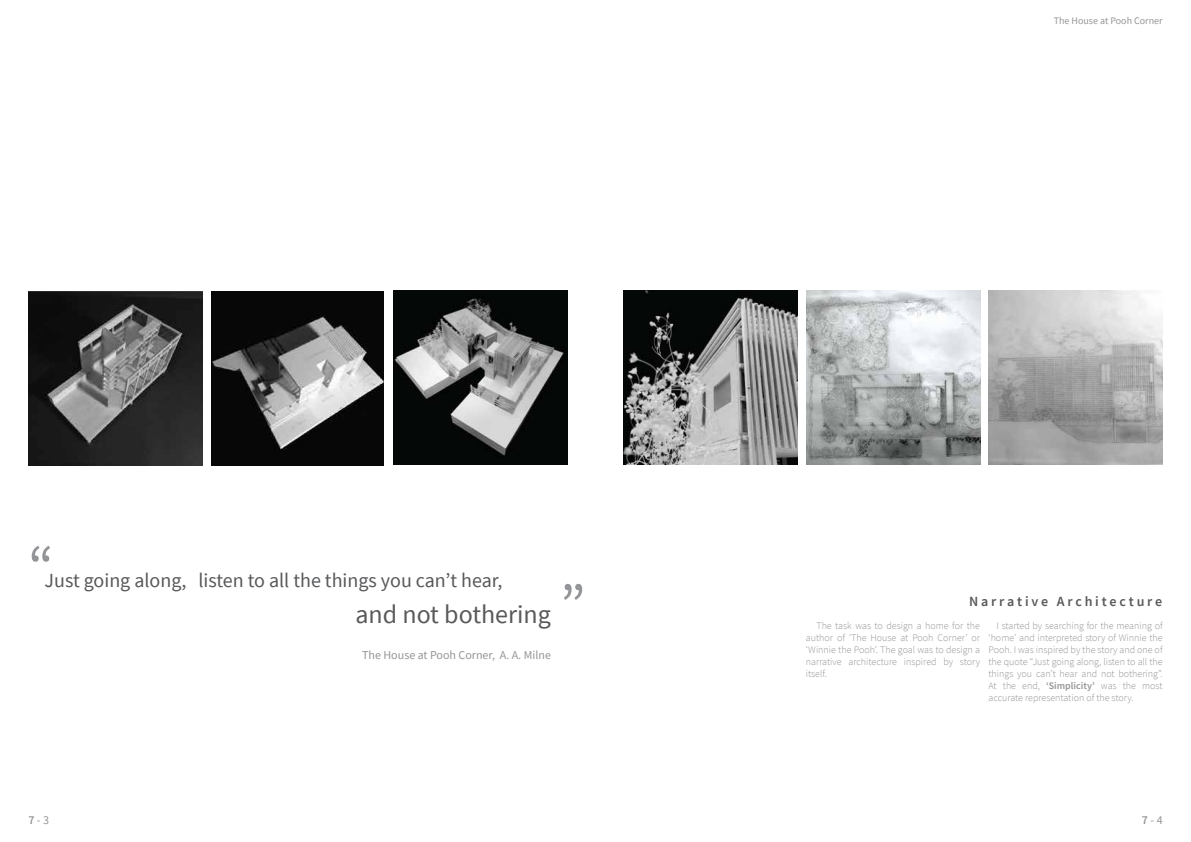
<style>
.page{position:relative;width:1191px;height:842px;background:#fff}
.page>*{position:absolute;margin:0;border:0;box-sizing:border-box;transform-origin:0 0}
.t1{font:60px "Source Sans Pro";color:#939598}
.t2{font:26px "Source Sans Pro";color:#58595b}
.t3{font:20px "Source Sans Pro";color:#58595b}
.t4{font:600 14px "Source Sans Pro";color:#58595b}
.t5{font:12px "Source Sans Pro";color:#939598}
.t6{font:300 10px/12px "Source Sans Pro";color:#939598;text-align:justify}
.t7{font:10px "Source Sans Pro";color:#939598}
.s1{font-weight:600}
</style>
<div class="page">
<img style="left:28px;top:291px;width:174px;height:174px">
<img style="left:211px;top:291px;width:173px;height:174px">
<img style="left:393px;top:290px;width:174px;height:174px">
<img style="left:624px;top:290px;width:174px;height:174px">
<img style="left:806px;top:291px;width:174px;height:174px">
<img style="left:989px;top:291px;width:173px;height:174px">
<h1 class="t1" style="left:28px;top:529px;width:27px">“</h1>
<h3 class="t3" style="left:45px;top:568px;width:459px">Just going along, listen to all the things you can’t hear,</h3>
<h2 class="t2" style="left:355px;top:598px;width:197px">and not bothering</h2>
<p class="t5" style="left:362px;top:647px;width:190px">The House at Pooh Corner, A. A. Milne</p>
<h1 class="t1" style="left:560px;top:568px;width:27px">”</h1>
<p class="t7" style="left:1053px;top:14px;width:110px">The House at Pooh Corner</p>
<h3 class="t4" style="left:969px;top:592px;width:195px">N a r r a t i v e A r c h i t e c t u r e</h3>
<p class="t6" style="left:806px;top:620px;width:176px;text-indent:11px">The task was to design a home for the author of ‘The House at Pooh Corner’ or ‘Winnie the Pooh’. The goal was to design a narrative architecture inspired by story itself.</p>
<p class="t6" style="left:988px;top:620px;width:176px;text-indent:8px">I started by searching for the meaning of ‘home’ and interpreted story of Winnie the Pooh. I was inspired by the story and one of the quote “Just going along, listen to all the things you can’t hear and not bothering”.<br>At the end, <span class="s1">‘Simplicity’</span> was the most accurate representation of the story.</p>
<p class="t5" style="left:28px;top:813px;width:22px"><span class="s1">7</span> - 3</p>
<p class="t5" style="left:1142px;top:813px;width:22px"><span class="s1">7</span> - 4</p>
</div>
